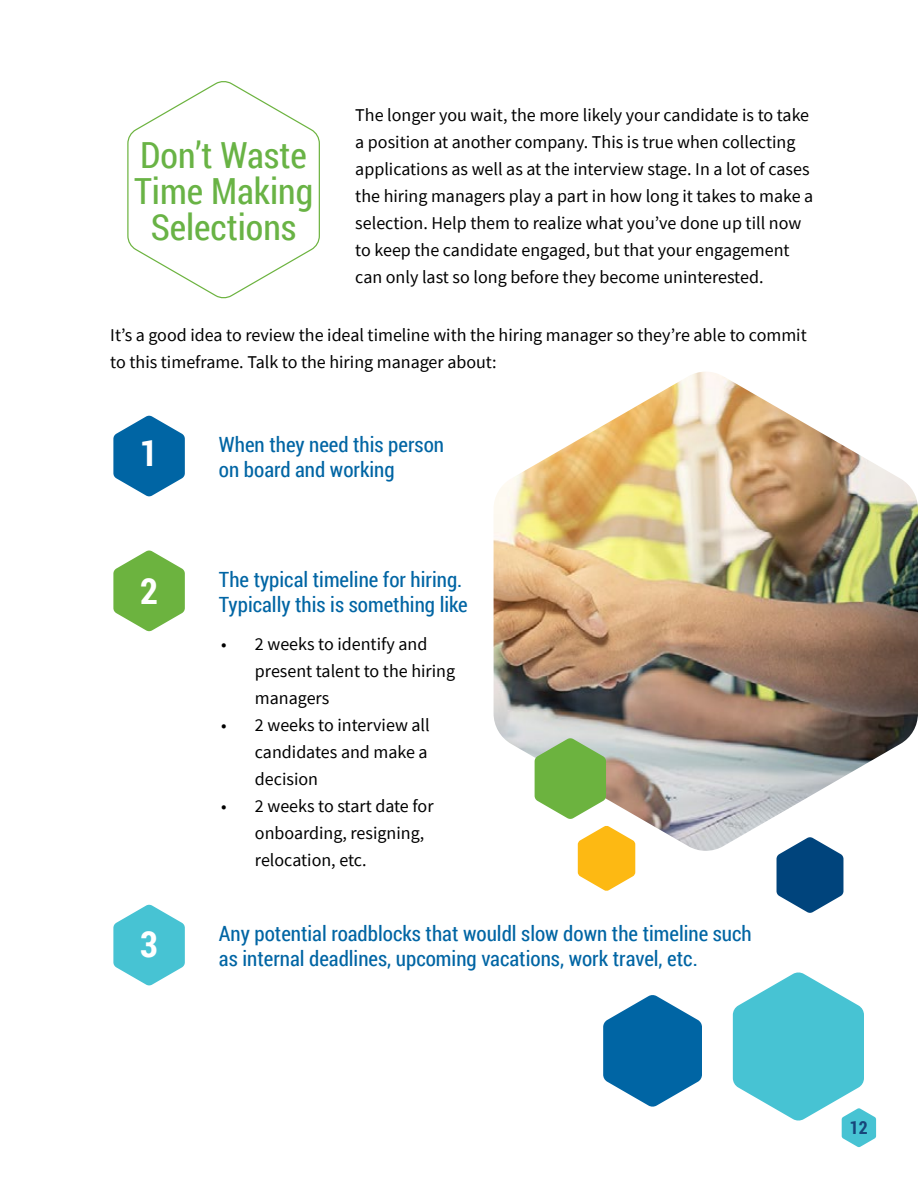
<style>
.page{position:relative;width:918px;height:1188px;background:#fff}
.page>*{position:absolute;margin:0;border:0;box-sizing:border-box;transform-origin:0 0}
.t1{font:36px/36px "Roboto Condensed";color:#69b345;text-align:center}
.t2{font:700 36px "Roboto Condensed";color:#fff}
.t3{font:21px/25.2px "Roboto Condensed";color:#0065a4}
.t4{font:18px/27px "Source Sans Pro";color:#000}
.t5{font:700 18px "Roboto Condensed";color:#17457a}
</style>
<div class="page">
<svg style="left:127px;top:81px;width:193px;height:218px"></svg>
<img style="left:494px;top:372px;width:424px;height:480px">
<svg style="left:578px;top:826px;width:57px;height:65px"></svg>
<svg style="left:535px;top:738px;width:71px;height:81px;background:#88bf67"></svg>
<svg style="left:113px;top:415px;width:72px;height:82px"></svg>
<svg style="left:113px;top:550px;width:72px;height:81px"></svg>
<svg style="left:113px;top:904px;width:72px;height:82px"></svg>
<svg style="left:733px;top:972px;width:143px;height:175px"></svg>
<svg style="left:603px;top:995px;width:99px;height:112px"></svg>
<svg style="left:777px;top:837px;width:66px;height:76px"></svg>
<h1 class="t1" style="left:134px;top:136px;width:181px">Don’t Waste<br>Time Making<br>Selections</h1>
<p class="t4" style="left:355px;top:102px;width:459px">The longer you wait, the more likely your candidate is to take a position at another company. This is true when collecting applications as well as at the interview stage. In a lot of cases the hiring managers play a part in how long it takes to make a selection. Help them to realize what you’ve done up till now to keep the candidate engaged, but that your engagement can only last so long before they become uninterested.</p>
<p class="t4" style="left:110px;top:321px;width:698px">It’s a good idea to review the ideal timeline with the hiring manager so they’re able to commit to this timeframe. Talk to the hiring manager about:</p>
<h1 class="t2" style="left:140px;top:428px;width:19px">1</h1>
<h1 class="t2" style="left:140px;top:565px;width:19px">2</h1>
<h1 class="t2" style="left:140px;top:919px;width:19px">3</h1>
<p class="t3" style="left:219px;top:431px;width:227px">When they need this person on board and working</p>
<p class="t3" style="left:219px;top:566px;width:250px">The typical timeline for hiring.<br>Typically this is something like</p>
<p class="t4" style="left:255px;top:631px;width:202px;text-indent:-34px">• 2 weeks to identify and present talent to the hiring managers</p>
<p class="t4" style="left:255px;top:712px;width:176px;text-align:justify;text-indent:-34px">• 2 weeks to interview all candidates and make a decision</p>
<p class="t4" style="left:255px;top:793px;width:180px;text-indent:-34px">• 2 weeks to start date for onboarding, resigning, relocation, etc.</p>
<p class="t3" style="left:219px;top:920px;width:534px">Any potential roadblocks that wouldl slow down the timeline such as internal deadlines, upcoming vacations, work travel, etc.</p>
<p class="t5" style="left:850px;top:1115px;width:19px">12</p>
</div>
